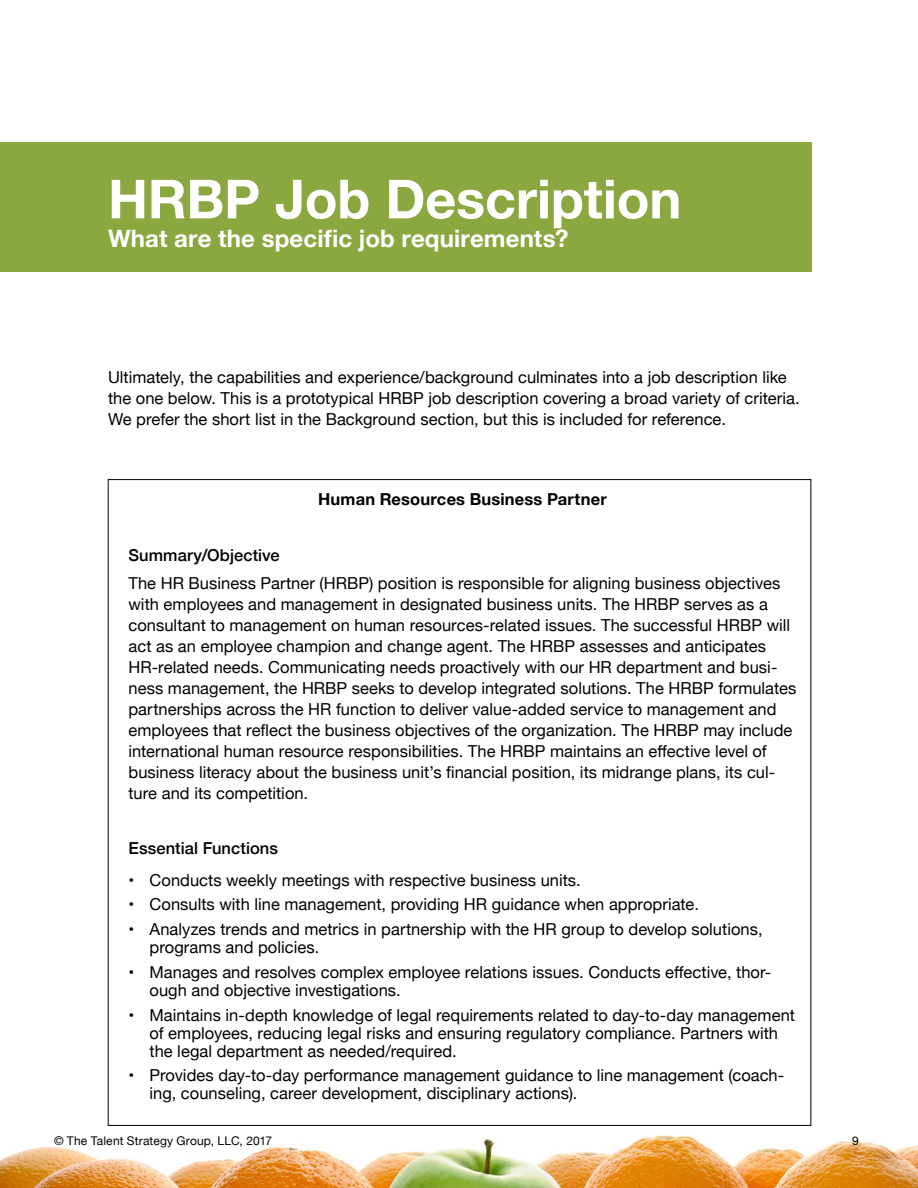
<style>
.page{position:relative;width:918px;height:1188px;background:#fff}
.page>*{position:absolute;margin:0;border:0;box-sizing:border-box;transform-origin:0 0}
.t1{font:700 54px "Helvetica Neue";letter-spacing:-.005em;color:#fff}
.t2{font:700 24px "Helvetica Neue";letter-spacing:.005em;color:#fff}
.t3{font:16.5px/21px "Helvetica Neue";color:#000}
.t4{font:500 16.5px "Helvetica Neue";letter-spacing:.005em;color:#000}
.t5{font:700 16.5px "Helvetica Neue";letter-spacing:.01em;color:#000}
.t6{font:12px "Helvetica Neue";letter-spacing:.015em;color:#000}
</style>
<div class="page">
<img style="left:0;top:1135px;width:918px;height:53px">
<div style="left:0;top:143px;width:811px;height:129px;background:#8ba73f"></div>
<h1 class="t1" style="left:108px;top:157px;width:575px">HRBP Job Description</h1>
<h2 class="t2" style="left:108px;top:220px;width:462px">What are the specific job requirements?</h2>
<p class="t3" style="left:108px;top:367px;width:693px">Ultimately, the capabilities and experience/background culminates into a job description like the one below. This is a prototypical HRBP job description covering a broad variety of criteria.<br>We prefer the short list in the Background section, but this is included for reference.</p>
<p class="t5" style="left:318px;top:487px;width:290px">Human Resources Business Partner</p>
<p class="t4" style="left:129px;top:542px;width:153px">Summary/Objective</p>
<p class="t3" style="left:129px;top:573px;width:669px">The HR Business Partner (HRBP) position is responsible for aligning business objectives with employees and management in designated business units. The HRBP serves as a consultant to management on human resources-related issues. The successful HRBP will act as an employee champion and change agent. The HRBP assesses and anticipates HR-related needs. Communicating needs proactively with our HR department and busi&shy;ness management, the HRBP seeks to develop integrated solutions. The HRBP formulates partnerships across the HR function to deliver value-added service to management and employees that reflect the business objectives of the organization. The HRBP may include international human resource responsibilities. The HRBP maintains an effective level of business literacy about the business unit’s financial position, its midrange plans, its cul&shy;ture and its competition.</p>
<p class="t4" style="left:129px;top:835px;width:151px">Essential Functions</p>
<p class="t3" style="left:129px;top:870px;width:454px">• Conducts weekly meetings with respective business units.</p>
<p class="t3" style="left:129px;top:895px;width:572px">• Consults with line management, providing HR guidance when appropriate.</p>
<p class="t3" style="left:150px;top:921px;width:615px;line-height:18px;text-indent:-21px">• Analyzes trends and metrics in partnership with the HR group to develop solutions, programs and policies.</p>
<p class="t3" style="left:150px;top:964px;width:623px;line-height:18px;text-indent:-21px">• Manages and resolves complex employee relations issues. Conducts effective, thor&shy;ough and objective investigations.</p>
<p class="t3" style="left:150px;top:1007px;width:647px;line-height:18px;text-indent:-21px">• Maintains in-depth knowledge of legal requirements related to day-to-day management of employees, reducing legal risks and ensuring regulatory compliance. Partners with the legal department as needed/required.</p>
<p class="t3" style="left:150px;top:1068px;width:636px;line-height:18px;text-indent:-21px">• Provides day-to-day performance management guidance to line management (coach&shy;ing, counseling, career development, disciplinary actions).</p>
<p class="t6" style="left:54px;top:1132px;width:220px">© The Talent Strategy Group, LLC, 2017</p>
<p class="t6" style="left:852px;top:1132px;width:8px">9</p>
</div>
